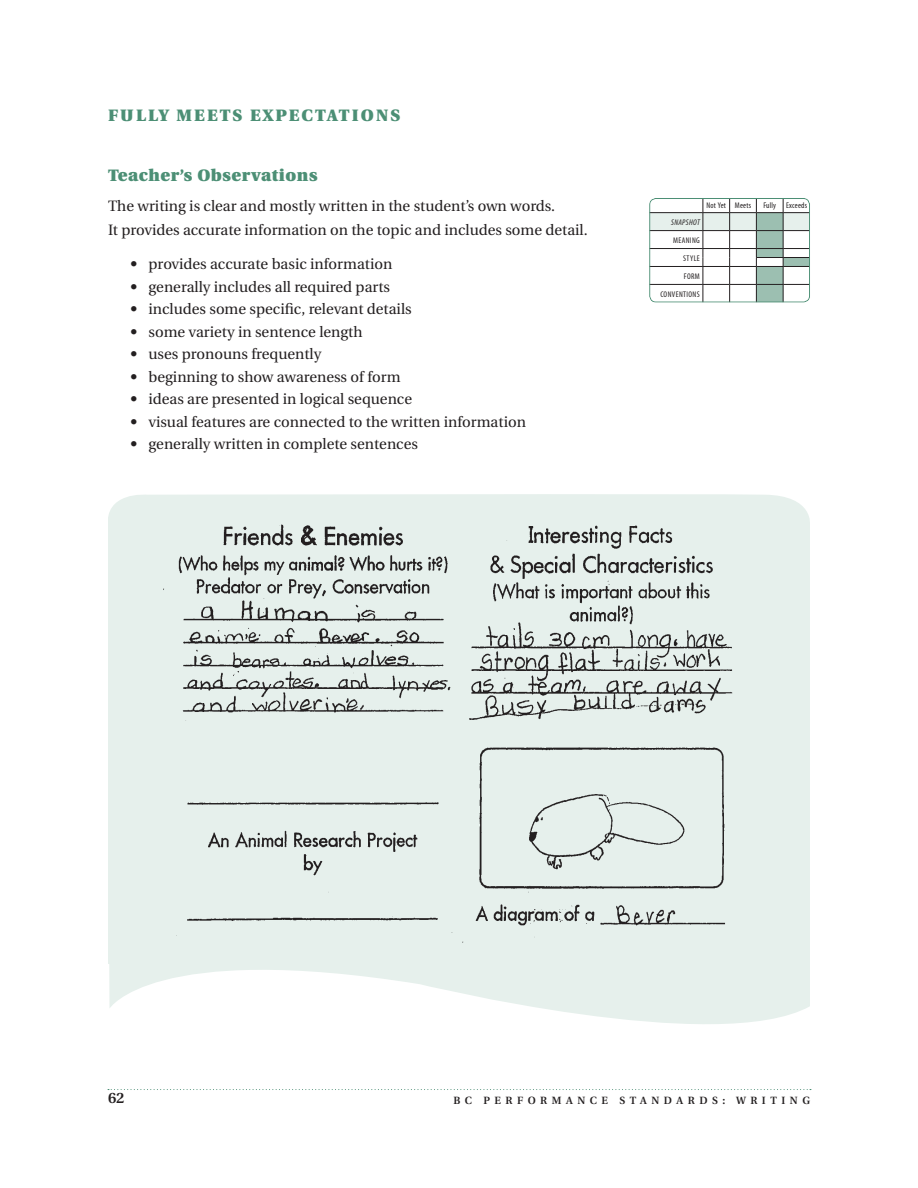
<style>
.page{position:relative;width:918px;height:1188px;background:#fff}
.page>*{position:absolute;margin:0;border:0;box-sizing:border-box;transform-origin:0 0}
.t1{font:900 16.5px "Utopia";letter-spacing:.035em;color:#4c8f75}
.t2{font:15px/24px "Utopia";color:#231f20}
.t3{font:600 15px "Utopia";color:#231f20}
.t4{font:600 10.5px "Utopia";letter-spacing:.43em;color:#231f20}
.t5{font:condensed 8.25px/18px "Myriad Pro";letter-spacing:.03em;color:#231f20;text-align:right}
.t6{font:italic condensed 8.25px "Myriad Pro";letter-spacing:.045em;color:#231f20}
.s1{font-weight:700}
</style>
<div class="page">
<svg style="left:108px;top:1089px;width:703px;height:1px"></svg>
<svg style="left:649px;top:198px;width:161px;height:105px"></svg>
<div style="left:108px;top:527px;width:702px;height:437px;background:#e6f0ec"></div>
<svg style="left:108px;top:494px;width:702px;height:33px;background:#e7f1ed"></svg>
<svg style="left:109px;top:964px;width:701px;height:60px"></svg>
<img style="left:164px;top:503px;width:586px;height:440px">
<p class="t1" style="left:108px;top:105px;width:41px">Fully</p>
<p class="t1" style="left:177px;top:105px;width:139px">Meets Expectations</p>
<p class="t1" style="left:108px;top:165px;width:211px">Teacher’s Observations</p>
<p class="t2" style="left:108px;top:194px;width:481px">The writing is clear and mostly written in the student’s own words.<br>It provides accurate information on the topic and includes some detail.</p>
<p class="t2" style="left:130px;top:252px;width:263px"><span class="s1">•</span> provides accurate basic information</p>
<p class="t2" style="left:130px;top:275px;width:261px"><span class="s1">•</span> generally includes all required parts</p>
<p class="t2" style="left:130px;top:297px;width:283px"><span class="s1">•</span> includes some specific, relevant details</p>
<p class="t2" style="left:130px;top:320px;width:234px"><span class="s1">•</span> some variety in sentence length</p>
<p class="t2" style="left:130px;top:342px;width:192px"><span class="s1">•</span> uses pronouns frequently</p>
<p class="t2" style="left:130px;top:365px;width:272px"><span class="s1">•</span> beginning to show awareness of form</p>
<p class="t2" style="left:130px;top:387px;width:283px"><span class="s1">•</span> ideas are presented in logical sequence</p>
<p class="t2" style="left:130px;top:410px;width:397px"><span class="s1">•</span> visual features are connected to the written information</p>
<p class="t2" style="left:130px;top:432px;width:289px"><span class="s1">•</span> generally written in complete sentences</p>
<p class="t5" style="left:707px;top:197px;width:46px">NOT YET MEETS</p>
<p class="t5" style="left:763px;top:197px;width:45px">FULLY EXCEEDS</p>
<p class="t6" style="left:671px;top:217px;width:30px">SNAPSHOT</p>
<p class="t5" style="left:660px;top:231px;width:41px">MEANING<br>STYLE<br>FORM<br>CONVENTIONS</p>
<p class="t3" style="left:108px;top:1090px;width:18px">62</p>
<p class="t4" style="left:453px;top:1094px;width:356px">BC PERFORMANCE STANDARDS: W RITING</p>
</div>
